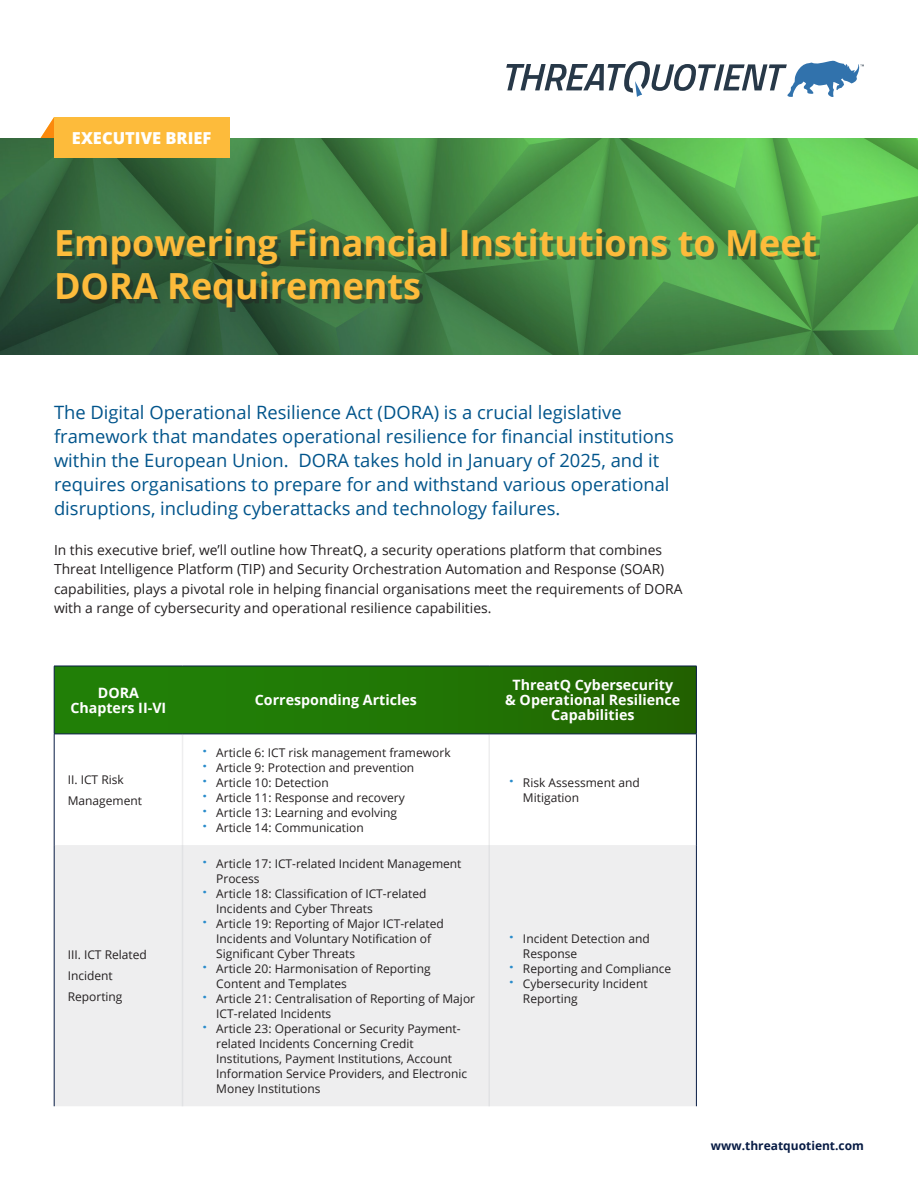
<style>
.page{position:relative;width:918px;height:1188px;background:#fff}
.page>*{position:absolute;margin:0;border:0;box-sizing:border-box;transform-origin:0 0}
.t1{font:700 36px/43.2px "Open Sans";color:#fdbb3b}
.body{font:18.3px/24px "Open Sans";color:#00548b}
.t2{font:800 16.5px "Open Sans";color:#fff}
.Table_Header{font:700 14.25px/15px "Open Sans";color:#fff;text-align:center}
.body-2{font:13.8px/19.5px "Open Sans";color:#231f20}
.table_body{font:12px/15px "Open Sans";color:#231f20}
.t3{font:700 12px "Open Sans";color:#071b44}
.s1{font-weight:800;font-size:13.8px;color:#2a8ccb}
</style>
<div class="page">
<svg style="left:40px;top:117px;width:14px;height:21px"></svg>
<img style="left:0;top:138px;width:918px;height:216px">
<svg style="left:506px;top:61px;width:358px;height:36px"></svg>
<svg style="left:55px;top:667px;width:641px;height:67px;background:#217405"></svg>
<div style="left:55px;top:845px;width:641px;height:261px;background:#eeeeef"></div>
<hr style="left:54px;top:734px;width:1px;height:111px;background:#071b44">
<hr style="left:696px;top:734px;width:1px;height:111px;background:#071b44">
<hr style="left:54px;top:845px;width:1px;height:261px;background:#071b44">
<hr style="left:696px;top:845px;width:1px;height:261px;background:#071b44">
<hr style="left:182px;top:734px;width:1px;height:111px;background:#eeeeef">
<hr style="left:488px;top:734px;width:2px;height:111px;background:#eeeeef">
<hr style="left:54px;top:666px;width:129px;height:1px;background:#071b44">
<hr style="left:54px;top:666px;width:1px;height:68px;background:#071b44">
<hr style="left:183px;top:666px;width:306px;height:1px;background:#071b44">
<hr style="left:489px;top:666px;width:208px;height:1px;background:#071b44">
<hr style="left:696px;top:666px;width:1px;height:68px;background:#071b44">
<hr style="left:54px;top:734px;width:129px;height:1px;background:#071b44">
<hr style="left:183px;top:734px;width:306px;height:1px;background:#071b44">
<hr style="left:489px;top:734px;width:208px;height:1px;background:#071b44">
<hr style="left:182px;top:845px;width:1px;height:261px;background:#e1e2e4">
<hr style="left:488px;top:845px;width:2px;height:261px;background:#e1e2e4">
<div style="left:60px;top:232px;width:760px;height:79px;background:#231f20;opacity:.43"></div>
<div style="left:54px;top:117px;width:176px;height:41px;background:#fdbb3b"></div>
<p class="t2" style="left:72px;top:125px;width:141px">EXECUTIVE BRIEF</p>
<p class="t1" style="left:54px;top:221px;width:765px">Empowering Financial Institutions to Meet<br>DORA Requirements</p>
<p class="body" style="left:54px;top:400px;width:621px">The Digital Operational Resilience Act (DORA) is a crucial legislative framework that mandates operational resilience for financial institutions within the European Union. DORA takes hold in January of 2025, and it requires organisations to prepare for and withstand various operational disruptions, including cyberattacks and technology failures.</p>
<p class="body-2" style="left:54px;top:540px;width:630px">In this executive brief, we’ll outline how ThreatQ, a security operations platform that combines Threat Intelligence Platform (TIP) and Security Orchestration Automation and Response (SOAR) capabilities, plays a pivotal role in helping financial organisations meet the requirements of DORA with a range of cybersecurity and operational resilience capabilities.</p>
<p class="Table_Header" style="left:70px;top:685px;width:97px">DORA<br>Chapters II-VI</p>
<p class="Table_Header" style="left:255px;top:692px;width:164px">Corresponding Articles</p>
<p class="table_body" style="left:68px;top:768px;width:76px;line-height:21px">II. ICT Risk<br>Management</p>
<p class="table_body" style="left:68px;top:944px;width:81px;line-height:21px">III. ICT Related<br>Incident<br>Reporting</p>
<p class="table_body" style="left:203px;top:744px;width:249px"><span class="s1">·</span> Article 6: ICT risk management framework</p>
<p class="table_body" style="left:203px;top:759px;width:213px"><span class="s1">·</span> Article 9: Protection and prevention</p>
<p class="table_body" style="left:203px;top:774px;width:127px"><span class="s1">·</span> Article 10: Detection</p>
<p class="table_body" style="left:203px;top:789px;width:204px"><span class="s1">·</span> Article 11: Response and recovery</p>
<p class="table_body" style="left:203px;top:804px;width:196px"><span class="s1">·</span> Article 13: Learning and evolving</p>
<p class="table_body" style="left:203px;top:819px;width:163px"><span class="s1">·</span> Article 14: Communication</p>
<p class="table_body" style="left:216px;top:856px;width:247px;text-indent:-14px"><span class="s1">·</span> Article 17: ICT-related Incident Management<br>Process</p>
<p class="table_body" style="left:216px;top:886px;width:212px;text-indent:-14px"><span class="s1">·</span> Article 18: Classification of ICT-related<br>Incidents and Cyber Threats</p>
<p class="table_body" style="left:216px;top:916px;width:229px;text-indent:-14px"><span class="s1">·</span> Article 19: Reporting of Major ICT-related<br>Incidents and Voluntary Notification of<br>Significant Cyber Threats</p>
<p class="table_body" style="left:216px;top:961px;width:216px;text-indent:-14px"><span class="s1">·</span> Article 20: Harmonisation of Reporting<br>Content and Templates</p>
<p class="table_body" style="left:216px;top:991px;width:260px;text-indent:-14px"><span class="s1">·</span> Article 21: Centralisation of Reporting of Major<br>ICT-related Incidents</p>
<p class="table_body" style="left:216px;top:1021px;width:252px;text-indent:-14px"><span class="s1">·</span> Article 23: Operational or Security Payment&shy;related Incidents Concerning Credit Institutions, Payment Institutions, Account Information Service Providers, and Electronic Money Institutions</p>
<p class="Table_Header" style="left:505px;top:677px;width:177px">ThreatQ Cybersecurity<br>&amp; Operational Resilience<br>Capabilities</p>
<p class="table_body" style="left:523px;top:774px;width:118px;text-indent:-14px"><span class="s1">·</span> Risk Assessment and<br>Mitigation</p>
<p class="table_body" style="left:523px;top:931px;width:128px;text-indent:-14px"><span class="s1">·</span> Incident Detection and<br>Response</p>
<p class="table_body" style="left:509px;top:961px;width:163px"><span class="s1">·</span> Reporting and Compliance</p>
<p class="table_body" style="left:523px;top:976px;width:126px;text-indent:-14px"><span class="s1">·</span> Cybersecurity Incident<br>Reporting</p>
<p class="t3" style="left:711px;top:1137px;width:155px">www.threatquotient.com</p>
</div>
